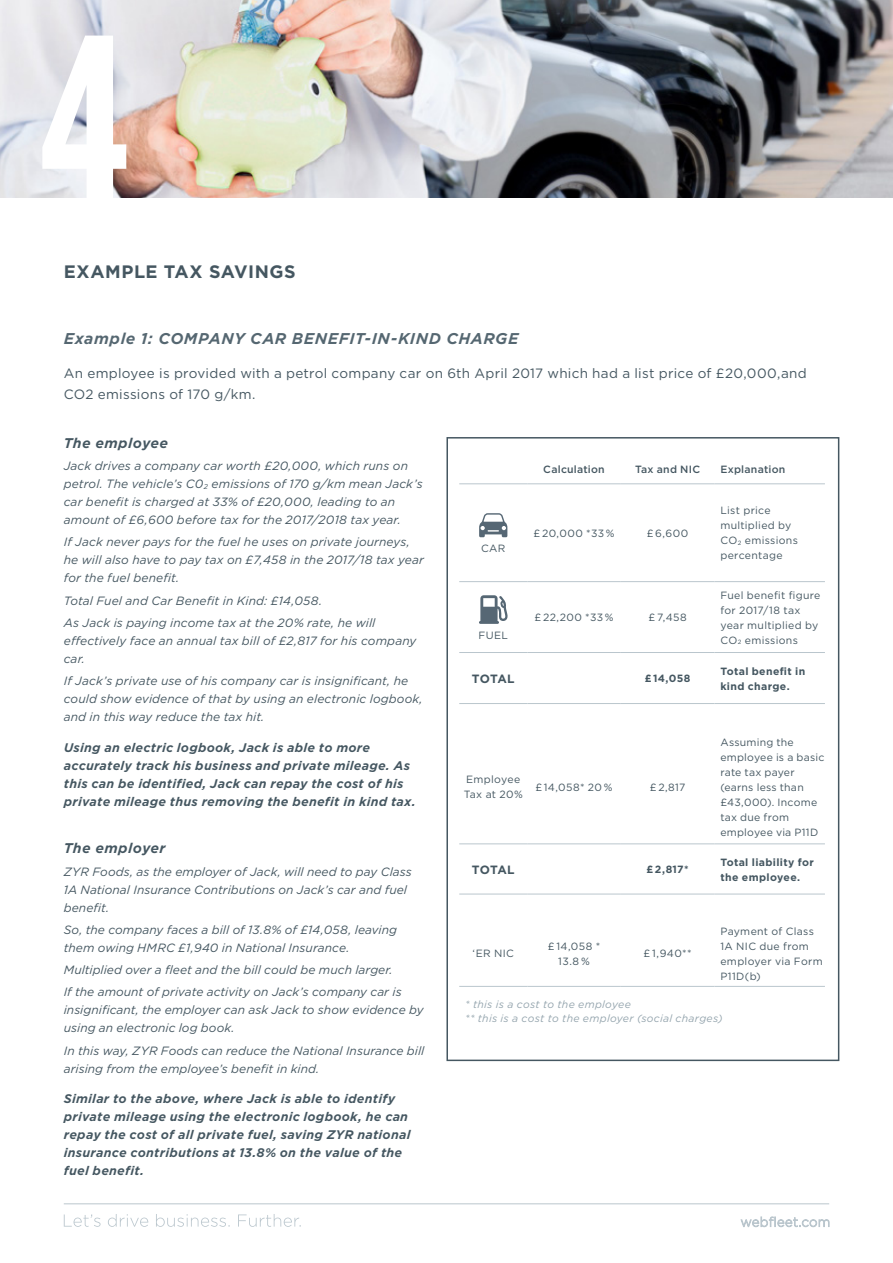
<style>
.page{position:relative;width:893px;height:1263px;background:#fff}
.page>*{position:absolute;margin:0;border:0;box-sizing:border-box;transform-origin:0 0}
.t1{font:700 232.5px "Gotham Condensed";color:#fff}
.t2{font:700 18px "Gotham";color:#455761}
.t3{font:italic 700 15px "Gotham S Sm";letter-spacing:.03em;color:#556771}
.t4{font:13.5px/21px "Gotham";letter-spacing:.02em;color:#455761}
.t5{font:italic 700 13.5px "Gotham S Sm";letter-spacing:.025em;color:#455761}
.t6{font:italic 12px/18px "Gotham";letter-spacing:.005em;color:#455761}
.t7{font:italic 700 12px/18px "Gotham S Sm";letter-spacing:.015em;color:#455761}
.t8{font:700 12px "Gotham";letter-spacing:.01em;color:#455761}
.t9{font:10.5px/15px "Gotham";letter-spacing:.025em;color:#455761}
.t10{font:700 10.5px/15px "Gotham";letter-spacing:.035em;color:#455761}
.t11{font:italic 10.5px/14.5px "Gotham";letter-spacing:.025em;color:#95a5ae}
.t12{font:500 10.5px "Gotham";letter-spacing:.02em;color:#455761}
.s1{font-size:6.15px}
</style>
<div class="page">
<hr style="left:64px;top:1203px;width:765px;height:1px;background:#bac6cd">
<svg style="left:741px;top:1217px;width:88px;height:10px"></svg>
<svg style="left:64px;top:1214px;width:237px;height:13px"></svg>
<img style="left:0;top:0;width:893px;height:198px">
<div style="left:446px;top:437px;width:393px;height:624px;border:2px solid #455761"></div>
<hr style="left:459px;top:483px;width:68px;height:1px;background:#bac6cd">
<hr style="left:527px;top:483px;width:94px;height:1px;background:#bac6cd">
<hr style="left:621px;top:483px;width:93px;height:1px;background:#bac6cd">
<hr style="left:714px;top:483px;width:111px;height:1px;background:#bac6cd">
<hr style="left:527px;top:581px;width:94px;height:1px;background:#bac6cd">
<hr style="left:621px;top:581px;width:93px;height:1px;background:#bac6cd">
<hr style="left:714px;top:581px;width:111px;height:1px;background:#bac6cd">
<hr style="left:459px;top:581px;width:68px;height:1px;background:#bac6cd">
<hr style="left:459px;top:652px;width:68px;height:1px;background:#bac6cd">
<hr style="left:527px;top:652px;width:94px;height:1px;background:#bac6cd">
<hr style="left:621px;top:652px;width:93px;height:1px;background:#bac6cd">
<hr style="left:714px;top:652px;width:111px;height:1px;background:#bac6cd">
<hr style="left:459px;top:703px;width:68px;height:1px;background:#bac6cd">
<hr style="left:527px;top:703px;width:94px;height:1px;background:#bac6cd">
<hr style="left:621px;top:703px;width:93px;height:1px;background:#bac6cd">
<hr style="left:714px;top:703px;width:111px;height:1px;background:#bac6cd">
<hr style="left:459px;top:843px;width:68px;height:1px;background:#bac6cd">
<hr style="left:527px;top:843px;width:94px;height:1px;background:#bac6cd">
<hr style="left:621px;top:843px;width:93px;height:1px;background:#bac6cd">
<hr style="left:714px;top:843px;width:111px;height:1px;background:#bac6cd">
<hr style="left:459px;top:894px;width:68px;height:1px;background:#bac6cd">
<hr style="left:527px;top:894px;width:94px;height:1px;background:#bac6cd">
<hr style="left:621px;top:894px;width:93px;height:1px;background:#bac6cd">
<hr style="left:714px;top:894px;width:111px;height:1px;background:#bac6cd">
<hr style="left:459px;top:986px;width:68px;height:1px;background:#bac6cd">
<hr style="left:527px;top:986px;width:94px;height:1px;background:#bac6cd">
<hr style="left:621px;top:986px;width:93px;height:1px;background:#bac6cd">
<hr style="left:714px;top:986px;width:111px;height:1px;background:#bac6cd">
<svg style="left:479px;top:513px;width:28px;height:24px"></svg>
<svg style="left:479px;top:595px;width:29px;height:29px"></svg>
<h1 class="t1" style="left:39px;top:-19px;width:91px">4</h1>
<h2 class="t2" style="left:64px;top:260px;width:27px">Example</h2>
<h2 class="t2" style="left:164px;top:260px;width:14px">tax</h2>
<h2 class="t2" style="left:209px;top:260px;width:14px">savings</h2>
<p class="t3" style="left:64px;top:328px;width:455px">Example 1: Company Car Benefit-in-Kind Charge</p>
<p class="t4" style="left:64px;top:362px;width:744px">An employee is provided with a petrol company car on 6th April 2017 which had a list price of £20,000,and<br>CO2 emissions of 170 g/km.</p>
<p class="t5" style="left:64px;top:434px;width:106px">The employee</p>
<p class="t6" style="left:64px;top:457px;width:360px">Jack drives a company car worth £20,000, which runs on petrol. The vehicle’s C0<sub>2</sub> emissions of 170 g/km mean Jack’s car benefit is charged at 33% of £20,000, leading to an amount of £6,600 before tax for the 2017/2018 tax year.</p>
<p class="t6" style="left:64px;top:533px;width:362px">If Jack never pays for the fuel he uses on private journeys, he will also have to pay tax on £7,458 in the 2017/18 tax year for the fuel benefit.</p>
<p class="t6" style="left:64px;top:589px;width:313px;line-height:22.2px">Total Fuel and Car Benefit in Kind: £14,058.<br>As Jack is paying income tax at the 20% rate, he will</p>
<p class="t6" style="left:64px;top:631px;width:354px">effectively face an annual tax bill of £2,817 for his company car.</p>
<p class="t6" style="left:64px;top:672px;width:360px">If Jack’s private use of his company car is insignificant, he could show evidence of that by using an electronic logbook, and in this way reduce the tax hit.</p>
<p class="t7" style="left:64px;top:738px;width:353px">Using an electric logbook, Jack is able to more accurately track his business and private mileage. As this can be identified, Jack can repay the cost of his private mileage thus removing the benefit in kind tax.</p>
<p class="t5" style="left:64px;top:839px;width:104px">The employer</p>
<p class="t6" style="left:64px;top:862px;width:350px">ZYR Foods, as the employer of Jack, will need to pay Class<br>1A National Insurance Contributions on Jack’s car and fuel benefit.</p>
<p class="t6" style="left:64px;top:920px;width:335px">So, the company faces a bill of 13.8% of £14,058, leaving them owing HMRC £1,940 in National Insurance.</p>
<p class="t6" style="left:64px;top:958px;width:339px;line-height:22.2px">Multiplied over a fleet and the bill could be much larger.<br>If the amount of private activity on Jack’s company car is</p>
<p class="t6" style="left:64px;top:1001px;width:361px">insignificant, the employer can ask Jack to show evidence by using an electronic log book.</p>
<p class="t6" style="left:64px;top:1041px;width:362px">In this way, ZYR Foods can reduce the National Insurance bill arising from the employee’s benefit in kind.</p>
<p class="t7" style="left:64px;top:1090px;width:348px">Similar to the above, where Jack is able to identify private mileage using the electronic logbook, he can repay the cost of all private fuel, saving ZYR national insurance contributions at 13.8% on the value of the fuel benefit.</p>
<p class="t9" style="left:481px;top:541px;width:26px">CAR</p>
<p class="t9" style="left:478px;top:627px;width:31px">FUEL</p>
<p class="t12" style="left:543px;top:462px;width:63px">Calculation</p>
<p class="t12" style="left:635px;top:462px;width:67px">Tax and NIC</p>
<p class="t12" style="left:720px;top:462px;width:67px">Explanation</p>
<p class="t9" style="left:533px;top:525px;width:83px">£ 20,000 *33%</p>
<p class="t9" style="left:647px;top:525px;width:43px">£6,600</p>
<p class="t9" style="left:534px;top:610px;width:81px">£ 22,200 *33%</p>
<p class="t9" style="left:649px;top:610px;width:40px">£ 7,458</p>
<p class="t9" style="left:720px;top:503px;width:79px">List price multiplied by<br>CO<span class="s1">2</span> emissions percentage</p>
<p class="t9" style="left:720px;top:587px;width:102px">Fuel benefit figure for 2017/18 tax year multiplied by<br>CO<span class="s1">2</span> emissions</p>
<p class="t8" style="left:472px;top:671px;width:44px">TOTAL</p>
<p class="t10" style="left:645px;top:671px;width:47px">£14,058</p>
<p class="t10" style="left:720px;top:663px;width:86px">Total benefit in kind charge.</p>
<p class="t9" style="left:464px;top:771px;width:61px">Employee<br>Tax at 20%</p>
<p class="t9" style="left:536px;top:779px;width:78px">£14,058* 20%</p>
<p class="t9" style="left:650px;top:779px;width:37px">£ 2,817</p>
<p class="t9" style="left:720px;top:734px;width:106px">Assuming the employee is a basic rate tax payer (earns less than £43,000). Income tax due from employee via P11D</p>
<p class="t8" style="left:472px;top:861px;width:44px">TOTAL</p>
<p class="t10" style="left:646px;top:862px;width:44px">£2,817*</p>
<p class="t10" style="left:720px;top:854px;width:95px">Total liability for the employee.</p>
<p class="t9" style="left:720px;top:923px;width:104px">Payment of Class<br>1A NIC due from employer via Form<br>P11D(b)</p>
<p class="t11" style="left:465px;top:996px;width:259px">* this is a cost to the employee<br>** this is a cost to the employer (social charges)</p>
<p class="t9" style="left:473px;top:945px;width:43px">‘ER NIC</p>
<p class="t9" style="left:548px;top:938px;width:54px;text-align:center">£ 14,058 *<br>13.8 %</p>
<p class="t9" style="left:643px;top:946px;width:50px">£ 1,940**</p>
</div>
